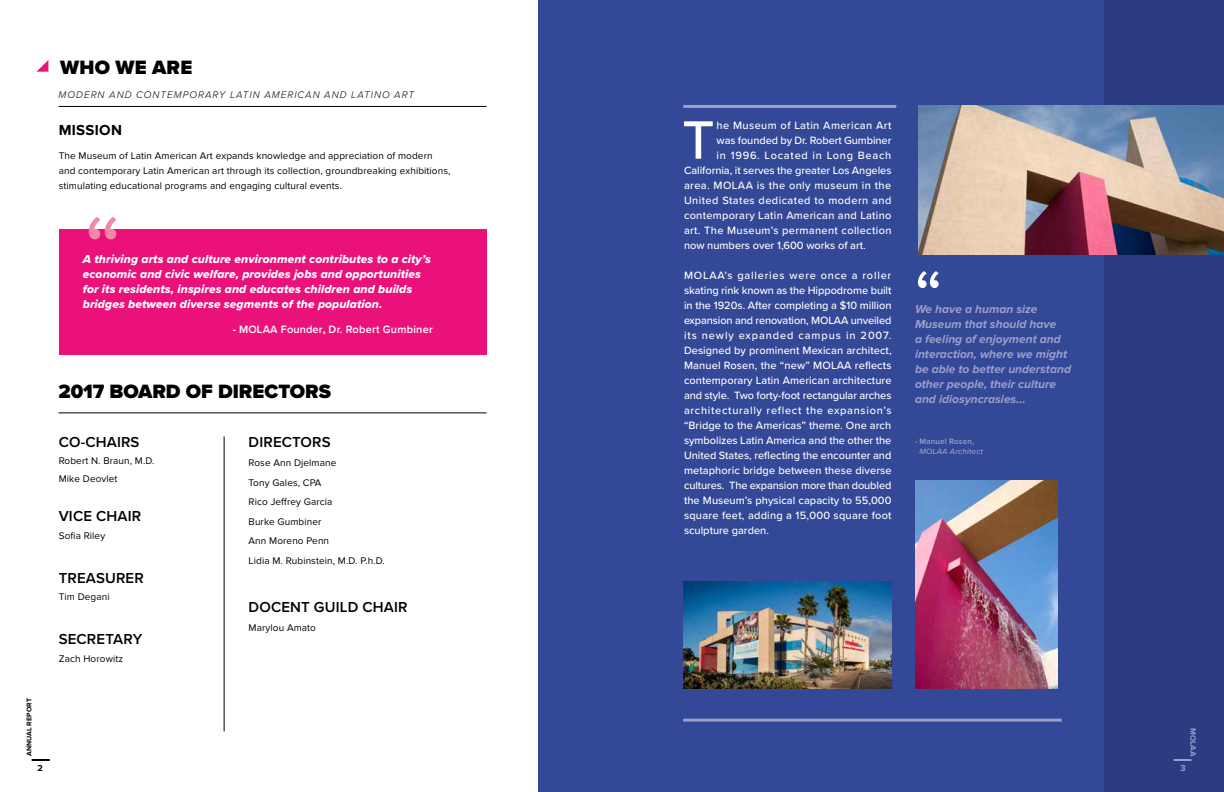
<style>
.page{position:relative;width:1224px;height:792px;background:#fff}
.page>*{position:absolute;margin:0;border:0;box-sizing:border-box;transform-origin:0 0}
.t1{font:100px "Proxima Nova";color:#f287a8}
.t2{font:75px "Proxima Nova";color:#fff}
.t3{font:500 56px "Proxima Nova";color:#fff}
.t4{font:900 20px "Proxima Nova";color:#000}
.t5{font:600 15px "Proxima Nova";letter-spacing:.01em;color:#000}
.t6{font:700 15px "Proxima Nova";letter-spacing:.02em;color:#000}
.t7{font:12px/15px "Proxima Nova Extrabld It";letter-spacing:.01em;color:#fff}
.t8{font:italic 700 12px/15px "Proxima Nova";color:#9d9fcb}
.t9{font:500 11px/15px "Proxima Nova";letter-spacing:.025em;color:#fff;text-align:justify}
.t10{font:500 11px "Proxima Nova";letter-spacing:-.005em;color:#fff}
.t11{font:600 11px "Proxima Nova";letter-spacing:.02em;color:#fff}
.t12{font:500 11px "Proxima Nova";color:#fff}
.t13{font:500 11px "Proxima Nova";letter-spacing:-.01em;color:#fff}
.t14{font:500 11px "Proxima Nova";letter-spacing:.065em;color:#fff}
.t15{font:10px/19.5px "Proxima Nova";letter-spacing:.01em;color:#000}
.t16{font:italic 300 10px "Proxima Nova";letter-spacing:.1em;color:#000}
.t17{font:700 9px "Proxima Nova";color:#000}
.t18{font:700 9px "Proxima Nova";color:#9d9fcb}
.t19{font:italic 500 8px "Proxima Nova";letter-spacing:.02em;color:#9d9fcb}
.t20{font:600 8px "Proxima Nova";letter-spacing:.02em;color:#9d9fcb}
.t21{font:700 8px "Proxima Nova";letter-spacing:.01em;color:#9d9fcb}
.t22{font:700 7px "Proxima Nova";letter-spacing:.01em;color:#000}
.s1{font-weight:700}
</style>
<div class="page">
<div style="left:612px;top:0;width:612px;height:792px;background:#334896"></div>
<div style="left:1104px;top:0;width:120px;height:792px;background:#2b3c82"></div>
<div style="left:59px;top:229px;width:428px;height:126px;background:#eb117b"></div>
<hr style="left:683px;top:105px;width:213px;height:3px;background:#9d9fcb">
<hr style="left:683px;top:719px;width:379px;height:3px;background:#9d9fcb">
<hr style="left:58px;top:106px;width:429px;height:1px;background:#000">
<hr style="left:58px;top:412px;width:429px;height:1px;background:#000">
<hr style="left:224px;top:436px;width:1px;height:295px;background:#000">
<img style="left:918px;top:105px;width:306px;height:150px">
<img style="left:915px;top:480px;width:143px;height:209px">
<img style="left:683px;top:582px;width:209px;height:107px">
<div style="left:539px;top:0;width:73px;height:792px;background:#334896"></div>
<svg style="left:1174px;top:759px;width:18px;height:2px"></svg>
<svg style="left:36px;top:60px;width:12px;height:12px"></svg>
<svg style="left:32px;top:759px;width:18px;height:2px"></svg>
<p class="t22" style="left:25px;top:756px;width:59px;rotate:-90deg">ANNUAL REPORT</p>
<h3 class="t4" style="left:60px;top:52px;width:134px">WHO WE ARE</h3>
<p class="t16" style="left:59px;top:87px;width:357px">MODERN AND CONTEMPORARY LATIN AMERICAN AND LATINO ART</p>
<h3 class="t6" style="left:59px;top:121px;width:65px">MISSION</h3>
<p class="t15" style="left:59px;top:148px;width:393px;line-height:15px">The Museum of Latin American Art expands knowledge and appreciation of modern and contemporary Latin American art through its collection, groundbreaking exhibitions, stimulating educational programs and engaging cultural events.</p>
<h1 class="t1" style="left:83px;top:194px;width:40px">“</h1>
<p class="t7" style="left:83px;top:251px;width:350px">A thriving arts and culture environment contributes to a city’s economic and civic welfare, provides jobs and opportunities for its residents, inspires and educates children and builds bridges between diverse segments of the population.</p>
<p class="t11" style="left:233px;top:321px;width:202px"><span class="s1">-</span> MOLAA Founder<span class="s1">,</span> Dr. Robert Gumbiner</p>
<h3 class="t4" style="left:58px;top:377px;width:274px">2017 BOARD OF DIRECTORS</h3>
<h3 class="t5" style="left:59px;top:430px;width:82px">CO-CHAIRS</h3>
<p class="t15" style="left:59px;top:452px;width:97px;line-height:17.5px">Robert N. Braun, M.D.<br>Mike Deovlet</p>
<h3 class="t5" style="left:59px;top:505px;width:84px">VICE CHAIR</h3>
<p class="t15" style="left:59px;top:526px;width:48px">Sofia Riley</p>
<h3 class="t5" style="left:59px;top:566px;width:87px">TREASURER</h3>
<p class="t15" style="left:59px;top:587px;width:52px">Tim Degani</p>
<h3 class="t5" style="left:59px;top:628px;width:85px">SECRETARY</h3>
<p class="t15" style="left:59px;top:649px;width:66px">Zach Horowitz</p>
<h3 class="t5" style="left:249px;top:430px;width:84px">DIRECTORS</h3>
<p class="t15" style="left:249px;top:453px;width:138px">Rose Ann Djelmane<br>Tony Gales, CPA<br>Rico Jeffrey Garcia<br>Burke Gumbiner<br>Ann Moreno Penn<br>Lidia M. Rubinstein, M.D. P.h.D.</p>
<h3 class="t5" style="left:249px;top:595px;width:161px">DOCENT GUILD CHAIR</h3>
<p class="t15" style="left:249px;top:618px;width:69px">Marylou Amato</p>
<h3 class="t3" style="left:682px;top:98px;width:34px">T</h3>
<p class="t9" style="left:717px;top:117px;width:176px">he Museum of Latin American Art</p>
<p class="t13" style="left:717px;top:132px;width:176px">was founded by Dr. Robert Gumbiner</p>
<p class="t14" style="left:717px;top:147px;width:176px">in 1996. Located in Long Beach</p>
<p class="t10" style="left:684px;top:162px;width:209px">California, it serves the greater Los Angeles</p>
<p class="t9" style="left:684px;top:177px;width:209px">area. MOLAA is the only museum in the</p>
<p class="t9" style="left:684px;top:192px;width:209px">United States dedicated to modern and</p>
<p class="t9" style="left:684px;top:207px;width:209px">contemporary Latin American and Latino</p>
<p class="t9" style="left:684px;top:222px;width:209px">art. The Museum’s permanent collection</p>
<p class="t12" style="left:684px;top:237px;width:183px">now numbers over 1,600 works of art.</p>
<p class="t9" style="left:684px;top:267px;width:209px">MOLAA’s galleries were once a roller skating rink known as the Hippodrome built in the 1920s. After completing a $10 million expansion and renovation, MOLAA unveiled its newly expanded campus in 2007.<br>Designed by prominent Mexican architect, Manuel Rosen, the “new” MOLAA reflects contemporary Latin American architecture and style. Two forty-foot rectangular arches architecturally reflect the expansion’s “Bridge to the Americas” theme. One arch symbolizes Latin America and the other the United States, reflecting the encounter and metaphoric bridge between these diverse cultures. The expansion more than doubled the Museum’s physical capacity to 55,000 square feet, adding a 15,000 square foot sculpture garden.</p>
<h2 class="t2" style="left:914px;top:254px;width:31px">“</h2>
<p class="t8" style="left:915px;top:302px;width:158px">We have a human size<br>Museum that should have<br>a feeling of enjoyment and interaction, where we might be able to better understand other people, their culture and idiosyncrasies…</p>
<p class="t20" style="left:915px;top:435px;width:61px">- Manuel Rosen,</p>
<p class="t19" style="left:919px;top:445px;width:65px">MOLAA Architect</p>
<p class="t21" style="left:1198px;top:728px;width:30px;rotate:90deg">MOLAA</p>
<p class="t17" style="left:38px;top:763px;width:7px">2</p>
<p class="t18" style="left:1181px;top:763px;width:7px">3</p>
</div>
